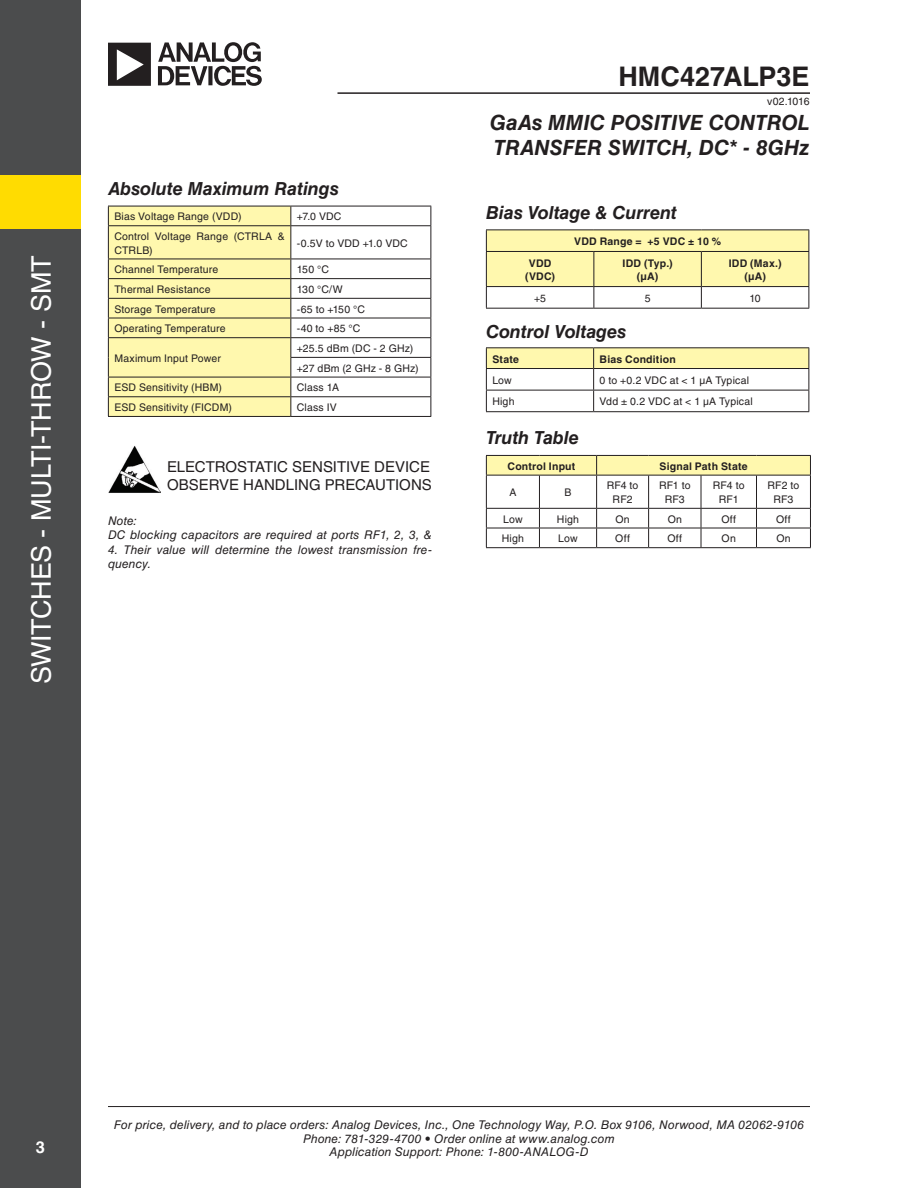
<style>
.page{position:relative;width:918px;height:1188px;background:#fff}
.page>*{position:absolute;margin:0;border:0;box-sizing:border-box;transform-origin:0 0}
.t1{font:27px "Helvetica LT Std";letter-spacing:-.01em;color:#fff}
.t2{font:700 27px "Helvetica LT Std";color:#231f20}
.t3{font:italic 700 21px "Helvetica LT Std";color:#231f20}
.t4{font:italic 700 18px "Helvetica LT Std";letter-spacing:-.005em;color:#231f20}
.t5{font:700 16.5px "Helvetica LT Std";color:#fff}
.t6{font:15px "Helvetica LT Std";letter-spacing:-.005em;color:#231f20}
.t7{font:italic 12px/13.5px "Helvetica LT Std";letter-spacing:.01em;color:#231f20;text-align:center}
.t8{font:10.5px/13.5px "Helvetica LT Std";letter-spacing:.015em;color:#231f20}
.t9{font:700 10.5px "Helvetica LT Std";letter-spacing:.02em;color:#231f20}
</style>
<div class="page">
<hr style="left:108px;top:1106px;width:702px;height:1px;background:#231f20">
<hr style="left:338px;top:92px;width:472px;height:2px;background:#231f20">
<div style="left:0;top:0;width:81px;height:1188px;background:#4b4c4d"></div>
<div style="left:0;top:175px;width:81px;height:54px;background:#ffdc01"></div>
<svg style="left:108px;top:42px;width:154px;height:44px"></svg>
<svg style="left:486px;top:230px;width:323px;height:78px"></svg>
<hr style="left:486px;top:308px;width:108px;height:1px;background:#231f20">
<hr style="left:594px;top:308px;width:107px;height:1px;background:#231f20">
<hr style="left:701px;top:308px;width:108px;height:1px;background:#231f20">
<hr style="left:486px;top:347px;width:108px;height:1px;background:#231f20">
<hr style="left:594px;top:347px;width:215px;height:1px;background:#231f20">
<svg style="left:486px;top:348px;width:323px;height:63px"></svg>
<hr style="left:486px;top:411px;width:108px;height:1px;background:#231f20">
<hr style="left:594px;top:411px;width:215px;height:1px;background:#231f20">
<svg style="left:486px;top:455px;width:325px;height:20px;background:#eee7a3"></svg>
<hr style="left:486px;top:475px;width:53px;height:1px;background:#231f20">
<hr style="left:486px;top:476px;width:1px;height:32px;background:#231f20">
<hr style="left:539px;top:475px;width:58px;height:1px;background:#231f20">
<hr style="left:539px;top:476px;width:1px;height:32px;background:#231f20">
<hr style="left:597px;top:475px;width:52px;height:1px;background:#231f20">
<hr style="left:596px;top:476px;width:1px;height:32px;background:#231f20">
<hr style="left:649px;top:475px;width:52px;height:1px;background:#231f20">
<hr style="left:648px;top:476px;width:1px;height:32px;background:#231f20">
<hr style="left:701px;top:475px;width:56px;height:1px;background:#231f20">
<hr style="left:701px;top:476px;width:1px;height:32px;background:#231f20">
<hr style="left:757px;top:475px;width:54px;height:1px;background:#231f20">
<hr style="left:756px;top:476px;width:1px;height:32px;background:#231f20">
<hr style="left:810px;top:476px;width:1px;height:32px;background:#231f20">
<hr style="left:486px;top:508px;width:53px;height:1px;background:#231f20">
<hr style="left:539px;top:508px;width:58px;height:1px;background:#231f20">
<hr style="left:597px;top:508px;width:52px;height:1px;background:#231f20">
<hr style="left:649px;top:508px;width:52px;height:1px;background:#231f20">
<hr style="left:701px;top:508px;width:56px;height:1px;background:#231f20">
<hr style="left:757px;top:508px;width:54px;height:1px;background:#231f20">
<hr style="left:486px;top:528px;width:53px;height:1px;background:#231f20">
<svg style="left:486px;top:509px;width:1px;height:38px"></svg>
<hr style="left:539px;top:528px;width:58px;height:1px;background:#231f20">
<svg style="left:539px;top:509px;width:1px;height:38px"></svg>
<hr style="left:597px;top:528px;width:52px;height:1px;background:#231f20">
<svg style="left:596px;top:509px;width:1px;height:38px"></svg>
<hr style="left:649px;top:528px;width:52px;height:1px;background:#231f20">
<svg style="left:648px;top:509px;width:1px;height:38px"></svg>
<hr style="left:701px;top:528px;width:56px;height:1px;background:#231f20">
<svg style="left:701px;top:509px;width:1px;height:38px"></svg>
<hr style="left:757px;top:528px;width:54px;height:1px;background:#231f20">
<svg style="left:756px;top:509px;width:1px;height:38px"></svg>
<svg style="left:810px;top:509px;width:1px;height:38px"></svg>
<hr style="left:486px;top:547px;width:53px;height:1px;background:#231f20">
<hr style="left:539px;top:547px;width:58px;height:1px;background:#231f20">
<hr style="left:597px;top:547px;width:52px;height:1px;background:#231f20">
<hr style="left:649px;top:547px;width:52px;height:1px;background:#231f20">
<hr style="left:701px;top:547px;width:56px;height:1px;background:#231f20">
<hr style="left:757px;top:547px;width:54px;height:1px;background:#231f20">
<hr style="left:291px;top:206px;width:140px;height:1px;background:#231f20">
<svg style="left:430px;top:206px;width:1px;height:19px"></svg>
<hr style="left:291px;top:225px;width:140px;height:1px;background:#231f20">
<hr style="left:430px;top:226px;width:1px;height:33px;background:#231f20">
<hr style="left:291px;top:259px;width:140px;height:1px;background:#231f20">
<hr style="left:291px;top:278px;width:140px;height:1px;background:#231f20">
<hr style="left:291px;top:298px;width:140px;height:1px;background:#231f20">
<hr style="left:291px;top:318px;width:140px;height:1px;background:#231f20">
<hr style="left:291px;top:337px;width:140px;height:1px;background:#231f20">
<svg style="left:108px;top:206px;width:183px;height:210px;background:#f4eea7"></svg>
<svg style="left:430px;top:259px;width:1px;height:157px"></svg>
<hr style="left:108px;top:377px;width:183px;height:1px;background:#231f20">
<hr style="left:108px;top:396px;width:183px;height:1px;background:#231f20">
<hr style="left:108px;top:416px;width:183px;height:1px;background:#231f20">
<hr style="left:290px;top:357px;width:141px;height:1px;background:#231f20">
<hr style="left:291px;top:377px;width:140px;height:1px;background:#231f20">
<hr style="left:291px;top:396px;width:140px;height:1px;background:#231f20">
<hr style="left:291px;top:416px;width:140px;height:1px;background:#231f20">
<img style="left:108px;top:446px;width:52px;height:47px">
<p class="t1" style="left:26px;top:684px;width:430px;rotate:-90deg">SWITCHES - MULTI-THROW - SMT</p>
<p class="t4" style="left:108px;top:178px;width:232px">Absolute Maximum Ratings</p>
<p class="t8" style="left:114px;top:210px;width:129px">Bias Voltage Range (VDD)</p>
<p class="t8" style="left:297px;top:210px;width:46px">+7.0 VDC</p>
<p class="t8" style="left:114px;top:230px;width:172px">Control Voltage Range (CTRLA &amp;<br>CTRLB)</p>
<p class="t8" style="left:297px;top:236px;width:112px">-0.5V to VDD +1.0 VDC</p>
<p class="t8" style="left:114px;top:263px;width:105px">Channel Temperature</p>
<p class="t8" style="left:297px;top:263px;width:34px">150 °C</p>
<p class="t8" style="left:114px;top:282px;width:98px">Thermal Resistance</p>
<p class="t8" style="left:297px;top:282px;width:47px">130 °C/W</p>
<p class="t8" style="left:114px;top:302px;width:103px">Storage Temperature</p>
<p class="t8" style="left:297px;top:302px;width:70px">-65 to +150 °C</p>
<p class="t8" style="left:114px;top:322px;width:113px">Operating Temperature</p>
<p class="t8" style="left:297px;top:322px;width:65px">-40 to +85 °C</p>
<p class="t8" style="left:114px;top:351px;width:108px">Maximum Input Power</p>
<p class="t8" style="left:297px;top:342px;width:118px">+25.5 dBm (DC - 2 GHz)</p>
<p class="t8" style="left:297px;top:361px;width:123px">+27 dBm (2 GHz - 8 GHz)</p>
<p class="t8" style="left:114px;top:381px;width:109px">ESD Sensitivity (HBM)</p>
<p class="t8" style="left:297px;top:381px;width:44px">Class 1A</p>
<p class="t8" style="left:114px;top:401px;width:119px">ESD Sensitivity (FICDM)</p>
<p class="t8" style="left:297px;top:401px;width:41px">Class IV</p>
<p class="t6" style="left:167px;top:458px;width:264px">ELECTROSTATIC SENSITIVE DEVICE</p>
<p class="t6" style="left:167px;top:476px;width:266px">OBSERVE HANDLING PRECAUTIONS</p>
<p class="t7" style="left:108px;top:514px;width:30px">Note:</p>
<p class="t7" style="left:108px;top:528px;width:325px">DC blocking capacitors are required at ports RF1, 2, 3, &amp;</p>
<p class="t7" style="left:108px;top:542px;width:326px;line-height:14.4px;text-align:left">4. Their value will determine the lowest transmission fre&shy;quency.</p>
<p class="t2" style="left:618px;top:60px;width:193px">HMC427ALP3E</p>
<p class="t8" style="left:767px;top:94px;width:44px">v02.1016</p>
<p class="t3" style="left:490px;top:109px;width:321px">GaAs MMIC POSITIVE CONTROL</p>
<p class="t3" style="left:494px;top:135px;width:317px">TRANSFER SWITCH, DC* - 8GHz</p>
<p class="t4" style="left:486px;top:201px;width:192px">Bias Voltage &amp; Current</p>
<p class="t9" style="left:574px;top:235px;width:148px">VDD Range = +5 VDC ± 10 %</p>
<p class="t9" style="left:529px;top:257px;width:24px">VDD</p>
<p class="t9" style="left:525px;top:270px;width:31px">(VDC)</p>
<p class="t9" style="left:623px;top:257px;width:52px">IDD (Typ.)</p>
<p class="t9" style="left:637px;top:270px;width:23px">(µA)</p>
<p class="t9" style="left:729px;top:257px;width:54px">IDD (Max.)</p>
<p class="t9" style="left:744px;top:270px;width:23px">(µA)</p>
<p class="t8" style="left:534px;top:291px;width:14px">+5</p>
<p class="t8" style="left:645px;top:291px;width:7px">5</p>
<p class="t8" style="left:749px;top:291px;width:13px">10</p>
<p class="t4" style="left:486px;top:320px;width:142px">Control Voltages</p>
<p class="t9" style="left:492px;top:353px;width:28px">State</p>
<p class="t9" style="left:600px;top:353px;width:78px">Bias Condition</p>
<p class="t8" style="left:492px;top:373px;width:21px">Low</p>
<p class="t8" style="left:600px;top:373px;width:151px">0 to +0.2 VDC at &lt; 1 µA Typical</p>
<p class="t8" style="left:492px;top:395px;width:24px">High</p>
<p class="t8" style="left:600px;top:395px;width:155px">Vdd ± 0.2 VDC at &lt; 1 µA Typical</p>
<p class="t4" style="left:486px;top:427px;width:94px">Truth Table</p>
<p class="t9" style="left:508px;top:460px;width:69px">Control Input</p>
<p class="t9" style="left:659px;top:460px;width:90px">Signal Path State</p>
<p class="t8" style="left:509px;top:486px;width:9px">A</p>
<p class="t8" style="left:565px;top:486px;width:9px">B</p>
<p class="t8" style="left:607px;top:479px;width:33px">RF4 to</p>
<p class="t8" style="left:613px;top:492px;width:22px">RF2</p>
<p class="t8" style="left:659px;top:479px;width:33px">RF1 to</p>
<p class="t8" style="left:665px;top:492px;width:22px">RF3</p>
<p class="t8" style="left:713px;top:479px;width:33px">RF4 to</p>
<p class="t8" style="left:719px;top:492px;width:21px">RF1</p>
<p class="t8" style="left:768px;top:479px;width:33px">RF2 to</p>
<p class="t8" style="left:773px;top:492px;width:22px">RF3</p>
<p class="t8" style="left:503px;top:512px;width:21px">Low</p>
<p class="t8" style="left:557px;top:512px;width:24px">High</p>
<p class="t8" style="left:615px;top:512px;width:16px">On</p>
<p class="t8" style="left:668px;top:512px;width:16px">On</p>
<p class="t8" style="left:721px;top:512px;width:16px">Off</p>
<p class="t8" style="left:776px;top:512px;width:16px">Off</p>
<p class="t8" style="left:502px;top:532px;width:24px">High</p>
<p class="t8" style="left:558px;top:532px;width:21px">Low</p>
<p class="t8" style="left:615px;top:532px;width:16px">Off</p>
<p class="t8" style="left:667px;top:532px;width:16px">Off</p>
<p class="t8" style="left:722px;top:532px;width:16px">On</p>
<p class="t8" style="left:776px;top:532px;width:16px">On</p>
<p class="t5" style="left:36px;top:1138px;width:11px">3</p>
<p class="t7" style="left:114px;top:1118px;width:692px">For price, delivery, and to place orders: Analog Devices, Inc., One Technology Way, P.O. Box 9106, Norwood, MA 02062-9106<br>Phone: 781-329-4700 • Order online at www.analog.com<br>Application Support: Phone: 1-800-ANALOG-D</p>
</div>
